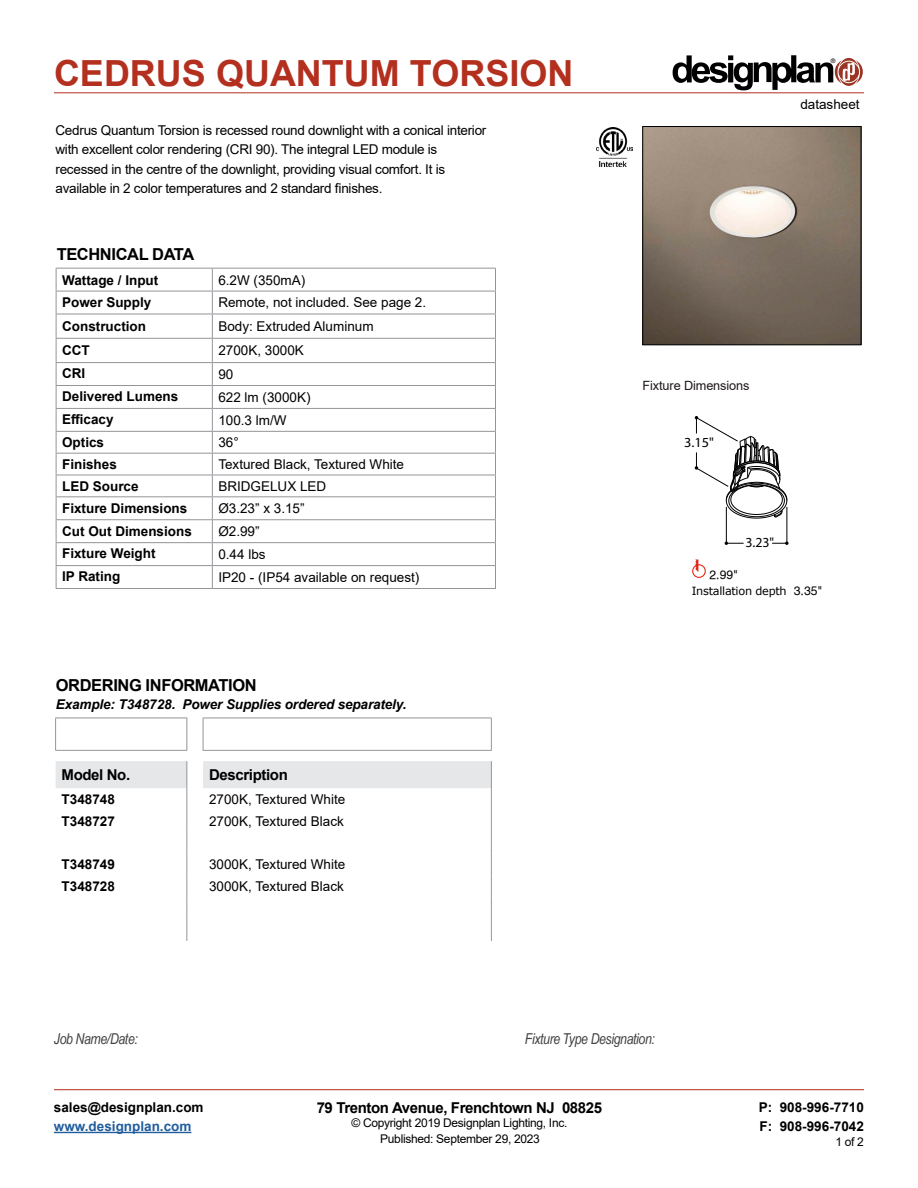
<style>
.page{position:relative;width:918px;height:1188px;background:#fff}
.page>*{position:absolute;margin:0;border:0;box-sizing:border-box;transform-origin:0 0}
.t1{font:700 36px "Arial";color:#b32f1e}
.t2{font:700 16.5px "Arial";letter-spacing:-.025em;color:#000}
.t3{font:700 15px "Arial";letter-spacing:-.025em;color:#000}
.t4{font:italic 15px "Arial Narrow";letter-spacing:-.025em;color:#414042}
.t5{font:13.95px "Myriad Pro";color:#000;scale:1.04 1}
.t6{font:13.95px "Myriad Pro";color:#000}
.t7{font:13.5px/19.5px "Arial";letter-spacing:-.02em;color:#000}
.t8{font:13.5px "Arial";color:#000}
.t9{font:700 13.5px/19.5px "Arial";color:#000}
.t10{font:italic 700 13.5px "Arial";letter-spacing:-.01em;color:#000}
.t11{font:700 13.5px "Arial";color:#215e9e}
.t12{font:12.75px "Arial";letter-spacing:-.01em;color:#20181c}
.t13{font:12.15px "Helvetica";color:#000}
.t14{font:12px "Arial";letter-spacing:-.025em;color:#000}
.t15{font:11.25px "Verdana";letter-spacing:-.025em;color:#000}
.t16{font:6.3px "Helvetica";color:#000}
.s1{font-family:"Helvetica";font-size:12.15px}
</style>
<div class="page">
<hr style="left:54px;top:93px;width:810px;height:1px;background:#b32f1e">
<hr style="left:54px;top:1089px;width:810px;height:1px;background:#b32f1e">
<hr style="left:54px;top:1132px;width:137px;height:1px;background:#215e9e">
<svg style="left:673px;top:55px;width:190px;height:35px"></svg>
<hr style="left:56px;top:362px;width:156px;height:1px;background:#939598">
<hr style="left:212px;top:362px;width:284px;height:1px;background:#939598">
<svg style="left:212px;top:269px;width:1px;height:319px"></svg>
<hr style="left:56px;top:314px;width:156px;height:1px;background:#939598">
<hr style="left:212px;top:314px;width:284px;height:1px;background:#939598">
<hr style="left:56px;top:338px;width:156px;height:1px;background:#939598">
<hr style="left:212px;top:338px;width:284px;height:1px;background:#939598">
<hr style="left:56px;top:385px;width:156px;height:1px;background:#939598">
<hr style="left:212px;top:385px;width:284px;height:1px;background:#939598">
<hr style="left:56px;top:408px;width:156px;height:1px;background:#939598">
<hr style="left:212px;top:408px;width:284px;height:1px;background:#939598">
<hr style="left:56px;top:431px;width:156px;height:1px;background:#939598">
<hr style="left:212px;top:431px;width:284px;height:1px;background:#939598">
<hr style="left:56px;top:453px;width:156px;height:1px;background:#939598">
<hr style="left:212px;top:453px;width:284px;height:1px;background:#939598">
<hr style="left:56px;top:475px;width:156px;height:1px;background:#939598">
<hr style="left:212px;top:475px;width:284px;height:1px;background:#939598">
<hr style="left:56px;top:496px;width:156px;height:1px;background:#939598">
<hr style="left:212px;top:496px;width:284px;height:1px;background:#939598">
<hr style="left:56px;top:519px;width:156px;height:1px;background:#939598">
<hr style="left:212px;top:519px;width:284px;height:1px;background:#939598">
<hr style="left:56px;top:542px;width:156px;height:1px;background:#939598">
<hr style="left:212px;top:542px;width:284px;height:1px;background:#939598">
<hr style="left:56px;top:565px;width:156px;height:1px;background:#939598">
<hr style="left:212px;top:565px;width:284px;height:1px;background:#939598">
<hr style="left:56px;top:588px;width:156px;height:1px;background:#939598">
<hr style="left:212px;top:588px;width:284px;height:1px;background:#939598">
<hr style="left:56px;top:268px;width:156px;height:1px;background:#939598">
<svg style="left:56px;top:269px;width:1px;height:319px"></svg>
<hr style="left:212px;top:268px;width:284px;height:1px;background:#939598">
<svg style="left:495px;top:269px;width:1px;height:319px"></svg>
<hr style="left:56px;top:291px;width:156px;height:1px;background:#939598">
<hr style="left:212px;top:291px;width:284px;height:1px;background:#939598">
<img style="left:645px;top:128px;width:214px;height:215px">
<div style="left:643px;top:126px;width:218px;height:219px;border:1px solid #000"></div>
<img style="left:596px;top:127px;width:37px;height:39px">
<hr style="left:55px;top:718px;width:132px;height:1px;background:#939598">
<hr style="left:55px;top:718px;width:1px;height:32px;background:#939598">
<hr style="left:186px;top:718px;width:1px;height:32px;background:#939598">
<hr style="left:55px;top:750px;width:132px;height:1px;background:#939598">
<svg style="left:56px;top:761px;width:436px;height:180px"></svg>
<hr style="left:203px;top:718px;width:289px;height:1px;background:#939598">
<hr style="left:203px;top:718px;width:1px;height:32px;background:#939598">
<hr style="left:491px;top:718px;width:1px;height:32px;background:#939598">
<hr style="left:203px;top:750px;width:289px;height:1px;background:#939598">
<svg style="left:692px;top:560px;width:14px;height:18px"></svg>
<hr style="left:726px;top:543px;width:61px;height:1px;background:#000">
<svg style="left:744px;top:543px;width:28px;height:1px"></svg>
<hr style="left:726px;top:507px;width:1px;height:36px;background:#000">
<hr style="left:787px;top:507px;width:1px;height:36px;background:#000">
<svg style="left:695px;top:416px;width:93px;height:103px"></svg>
<h1 class="t1" style="left:54px;top:48px;width:521px">CEDRUS QUANTUM TORSION</h1>
<p class="t16" style="left:831px;top:57px;width:6px">®</p>
<p class="t7" style="left:56px;top:120px;width:432px">Cedrus Quantum Torsion is recessed round downlight with a conical interior with excellent color rendering (CRI 90). The integral LED module is recessed in the centre of the downlight, providing visual comfort. It is available in 2 color temperatures and 2 standard finishes.</p>
<p class="t2" style="left:57px;top:243px;width:139px">TECHNICAL DATA</p>
<p class="t9" style="left:62px;top:270px;width:98px">Wattage / Input</p>
<p class="t7" style="left:218px;top:270px;width:89px">6.2W (350mA)</p>
<p class="t9" style="left:62px;top:293px;width:91px">Power Supply</p>
<p class="t8" style="left:218px;top:293px;width:209px">Remote, not included. See page 2.</p>
<p class="t9" style="left:62px;top:317px;width:85px">Construction</p>
<p class="t8" style="left:218px;top:317px;width:157px">Body: Extruded Aluminum</p>
<p class="t9" style="left:62px;top:341px;width:29px">CCT</p>
<p class="t8" style="left:218px;top:341px;width:87px">2700K, 3000K</p>
<p class="t9" style="left:62px;top:364px;width:25px">CRI</p>
<p class="t7" style="left:218px;top:364px;width:17px">90</p>
<p class="t9" style="left:62px;top:387px;width:118px">Delivered Lumens</p>
<p class="t8" style="left:218px;top:388px;width:94px">622 lm (3000K)</p>
<p class="t9" style="left:62px;top:410px;width:53px">Efficacy</p>
<p class="t7" style="left:218px;top:410px;width:70px">100.3 lm/W</p>
<p class="t9" style="left:62px;top:433px;width:44px">Optics</p>
<p class="t7" style="left:218px;top:433px;width:22px">36°</p>
<p class="t9" style="left:62px;top:455px;width:56px">Finishes</p>
<p class="t8" style="left:218px;top:455px;width:187px">Textured Black, Textured White</p>
<p class="t9" style="left:62px;top:476px;width:78px">LED Source</p>
<p class="t8" style="left:218px;top:477px;width:110px">BRIDGELUX LED</p>
<p class="t9" style="left:62px;top:498px;width:127px">Fixture Dimensions</p>
<p class="t7" style="left:218px;top:499px;width:88px">Ø3.23” x 3.15”</p>
<p class="t9" style="left:62px;top:521px;width:131px">Cut Out Dimensions</p>
<p class="t7" style="left:218px;top:521px;width:43px">Ø2.99”</p>
<p class="t9" style="left:62px;top:544px;width:95px">Fixture Weight</p>
<p class="t7" style="left:218px;top:544px;width:49px">0.44 lbs</p>
<p class="t9" style="left:62px;top:567px;width:60px">IP Rating</p>
<p class="t8" style="left:218px;top:568px;width:203px">IP20 - (IP54 available on request)</p>
<p class="t2" style="left:56px;top:674px;width:202px">ORDERING INFORMATION</p>
<p class="t10" style="left:56px;top:695px;width:352px">Example: T348728. Power Supplies ordered separately.</p>
<p class="t3" style="left:62px;top:764px;width:70px">Model No.</p>
<p class="t3" style="left:209px;top:764px;width:80px">Description</p>
<p class="t9" style="left:62px;top:790px;width:55px">T348748</p>
<p class="t8" style="left:209px;top:790px;width:138px">2700K, Textured White</p>
<p class="t9" style="left:62px;top:811px;width:55px">T348727</p>
<p class="t8" style="left:209px;top:812px;width:136px">2700K, Textured Black</p>
<p class="t9" style="left:62px;top:855px;width:55px">T348749</p>
<p class="t8" style="left:209px;top:855px;width:138px">3000K, Textured White</p>
<p class="t9" style="left:62px;top:877px;width:55px">T348728</p>
<p class="t8" style="left:209px;top:877px;width:136px">3000K, Textured Black</p>
<p class="t8" style="left:800px;top:95px;width:61px">datasheet</p>
<p class="t12" style="left:643px;top:377px;width:108px">Fixture Dimensions</p>
<p class="t5" style="left:684px;top:434px;width:30px">3.15"</p>
<p class="t6" style="left:745px;top:534px;width:30px">3.23"</p>
<p class="t13" style="left:709px;top:568px;width:30px">2.99"</p>
<p class="t15" style="left:692px;top:583px;width:132px">Installation depth <span class="s1">3.35"</span></p>
<p class="t4" style="left:54px;top:1028px;width:85px">Job Name/Date:</p>
<p class="t4" style="left:525px;top:1029px;width:132px">Fixture Type Designation:</p>
<p class="t9" style="left:54px;top:1097px;width:151px">sales@designplan.com</p>
<p class="t11" style="left:54px;top:1117px;width:139px">www.designplan.com</p>
<p class="t3" style="left:317px;top:1097px;width:287px">79 Trenton Avenue, Frenchtown NJ 08825</p>
<p class="t14" style="left:351px;top:1115px;width:217px">© Copyright 2019 Designplan Lighting, Inc.</p>
<p class="t9" style="left:759px;top:1097px;width:107px">P: 908-996-7710<br>F: 908-996-7042</p>
<p class="t14" style="left:380px;top:1130px;width:161px">Published: September 29, 2023</p>
<p class="t14" style="left:835px;top:1133px;width:30px">1 of 2</p>
</div>
